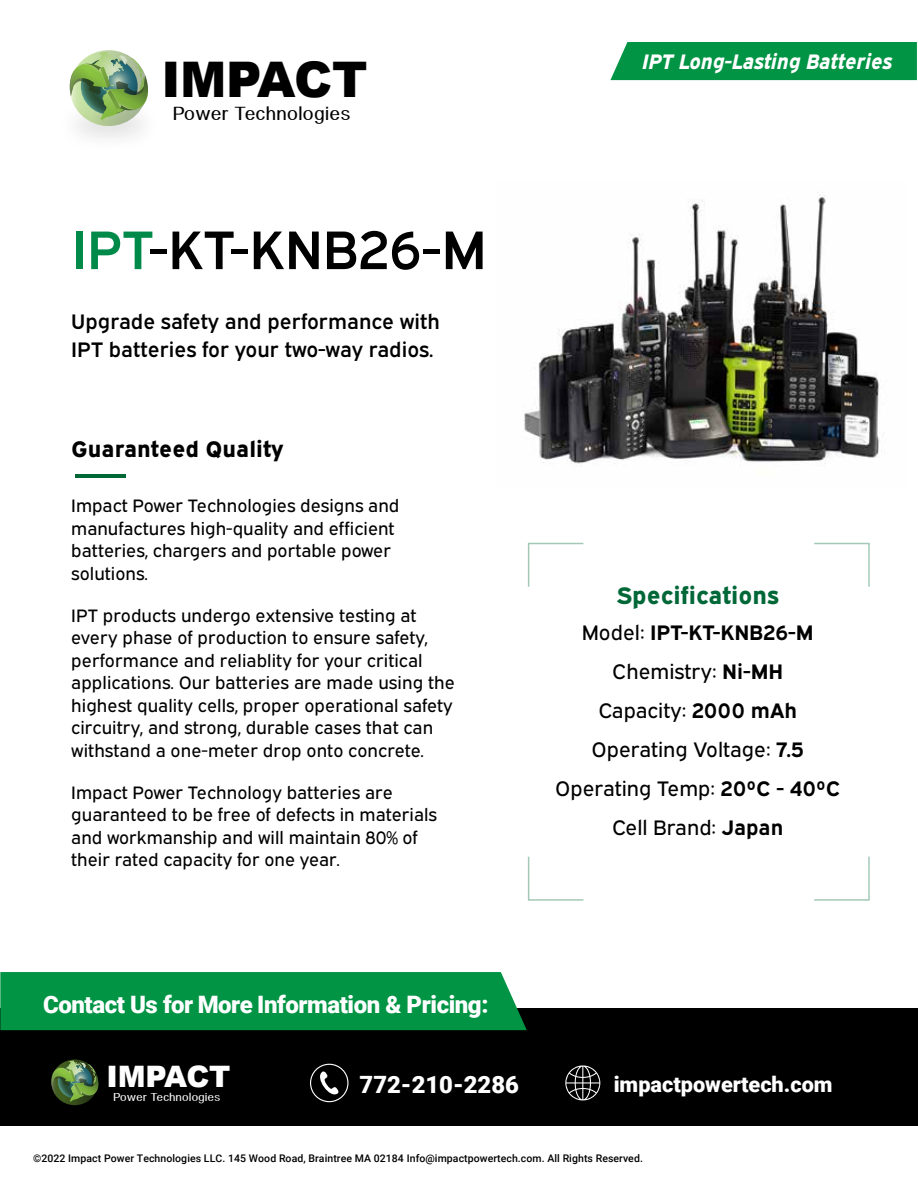
<style>
.page{position:relative;width:918px;height:1188px;background:#fff}
.page>*{position:absolute;margin:0;border:0;box-sizing:border-box;transform-origin:0 0}
.t1{font:54.3px "Expressway Sb";color:#000}
.t2{font:900 49.05px "Arial";letter-spacing:-.005em;color:#000}
.t3{font:900 29.55px "Arial";letter-spacing:-.005em;color:#fff}
.t4{font:900 24px "Roboto";letter-spacing:-.02em;color:#fff}
.t5{font:24px "Expressway Xb";color:#006838}
.t6{font:900 23.85px "Roboto";color:#fff}
.t7{font:22.5px "Expressway Xb";color:#000}
.t8{font:900 21.75px "Roboto";color:#fff}
.t9{font:21px/39px "Expressway Rg";color:#000;text-align:center}
.t10{font:21px/28.5px "Expressway Sb";color:#000}
.t11{font:italic 21px "Expressway Xb";color:#fff}
.t12{font:19.5px "Alido";letter-spacing:.04em;color:#000}
.t13{font:18px/22.5px "Expressway Rg";color:#000}
.t14{font:11.7px "Alido";letter-spacing:.04em;color:#fff}
.t15{font:500 10.5px "Roboto";letter-spacing:.005em;color:#000}
.s1{color:#008a4a}
.s2{font-weight:700}
</style>
<div class="page">
<img style="left:523px;top:192px;width:359px;height:272px">
<div style="left:610px;top:42px;width:307px;height:38px;background:#009444"></div>
<img style="left:77px;top:121px;width:65px;height:17px">
<svg style="left:69px;top:53px;width:80px;height:68px"></svg>
<img style="left:70px;top:50px;width:78px;height:76px;border-radius:50%">
<hr style="left:75px;top:475px;width:50px;height:3px;background:#006837">
<svg style="left:814px;top:543px;width:56px;height:44px"></svg>
<svg style="left:814px;top:857px;width:56px;height:44px"></svg>
<svg style="left:528px;top:543px;width:55px;height:44px"></svg>
<svg style="left:528px;top:857px;width:55px;height:44px"></svg>
<div style="left:0;top:1008px;width:918px;height:118px;background:#000"></div>
<div style="left:0;top:972px;width:527px;height:58px;background:#009444"></div>
<svg style="left:565px;top:1065px;width:35px;height:35px"></svg>
<svg style="left:314px;top:1071px;width:25px;height:28px"></svg>
<div style="left:310px;top:1064px;width:39px;height:38px;border:1px solid #fff;border-radius:50%"></div>
<svg style="left:51px;top:1061px;width:48px;height:41px"></svg>
<svg style="left:51px;top:1060px;width:47px;height:45px"></svg>
<h2 class="t2" style="left:162px;top:43px;width:208px">IMPACT</h2>
<p class="t12" style="left:173px;top:102px;width:179px">Power Technologies</p>
<h1 class="t1" style="left:71px;top:207px;width:417px"><span class="s1">IPT</span>-KT-KNB26-M</h1>
<p class="t10" style="left:71px;top:305px;width:370px">Upgrade safety and performance with<br>IPT batteries for your two-way radios.</p>
<p class="t7" style="left:71px;top:431px;width:214px">Guaranteed Quality</p>
<p class="t13" style="left:71px;top:493px;width:330px">Impact Power Technologies designs and manufactures high-quality and efficient batteries, chargers and portable power solutions.</p>
<p class="t13" style="left:71px;top:602px;width:385px">IPT products undergo extensive testing at every phase of production to ensure safety, performance and reliablity for your critical applications. Our batteries are made using the highest quality cells, proper operational safety circuitry, and strong, durable cases that can withstand a one-meter drop onto concrete.</p>
<p class="t13" style="left:71px;top:779px;width:367px">Impact Power Technology batteries are guaranteed to be free of defects in materials and workmanship and will maintain 80% of their rated capacity for one year.</p>
<h3 class="t4" style="left:43px;top:988px;width:447px">Contact Us for More Information &amp; Pricing:</h3>
<p class="t11" style="left:642px;top:45px;width:251px">IPT Long-Lasting Batteries</p>
<h3 class="t5" style="left:616px;top:576px;width:164px">Specifications</h3>
<p class="t9" style="left:555px;top:611px;width:287px">Model: <span class="s2">IPT-KT-KNB26-M<br></span>Chemistry: <span class="s2">Ni-MH<br></span>Capacity: <span class="s2">2000 mAh<br></span>Operating Voltage: <span class="s2">7.5<br></span>Operating Temp: <span class="s2">20ºC - 40ºC<br></span>Cell Brand: <span class="s2">Japan</span></p>
<h3 class="t3" style="left:107px;top:1055px;width:126px">IMPACT</h3>
<p class="t14" style="left:113px;top:1091px;width:108px">Power Technologies</p>
<h3 class="t6" style="left:360px;top:1067px;width:161px">772-210-2286</h3>
<p class="t8" style="left:614px;top:1069px;width:220px">impactpowertech.com</p>
<p class="t15" style="left:33px;top:1151px;width:611px">©2022 Impact Power Technologies LLC. 145 Wood Road, Braintree MA 02184 Info@impactpowertech.com. All Rights Reserved.</p>
</div>
